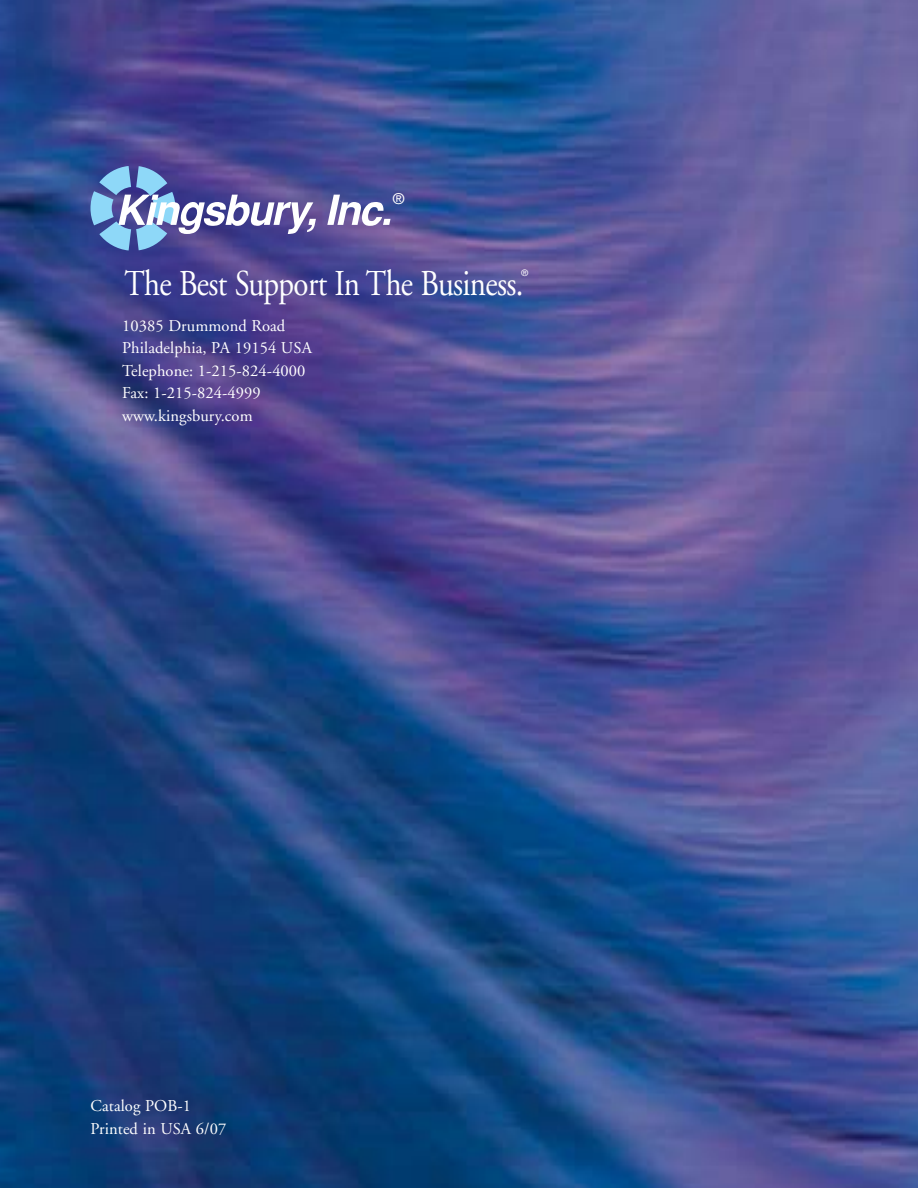
<style>
.page{position:relative;width:918px;height:1188px;background:#fff}
.page>*{position:absolute;margin:0;border:0;box-sizing:border-box;transform-origin:0 0}
.t1{font:36.3px "Adobe Garamond";letter-spacing:-.02em;color:#fff;scale:.85 1}
.t2{font:16.5px/22.5px "Adobe Garamond";letter-spacing:.005em;color:#fff}
.t3{font:15px "Helvetica";color:#fff}
.t4{font:9px "Helvetica";color:#fff}
</style>
<div class="page">
<img style="left:0;top:0;width:918px;height:1188px">
<svg style="left:90px;top:166px;width:226px;height:84px;background:#6f76b0"></svg>
<svg style="left:327px;top:195px;width:64px;height:31px"></svg>
<p class="t3" style="left:393px;top:194px;width:13px">®</p>
<h1 class="t1" style="left:124px;top:269px;width:471px">The Best Support In The Business.</h1>
<p class="t4" style="left:522px;top:270px;width:8px">®</p>
<p class="t2" style="left:122px;top:316px;width:191px">10385 Drummond Road<br>Philadelphia, PA 19154 USA<br>Telephone: 1-215-824-4000<br>Fax: 1-215-824-4999 www.kingsbury.com</p>
<p class="t2" style="left:91px;top:1096px;width:137px">Catalog POB-1<br>Printed in USA 6/07</p>
</div>
